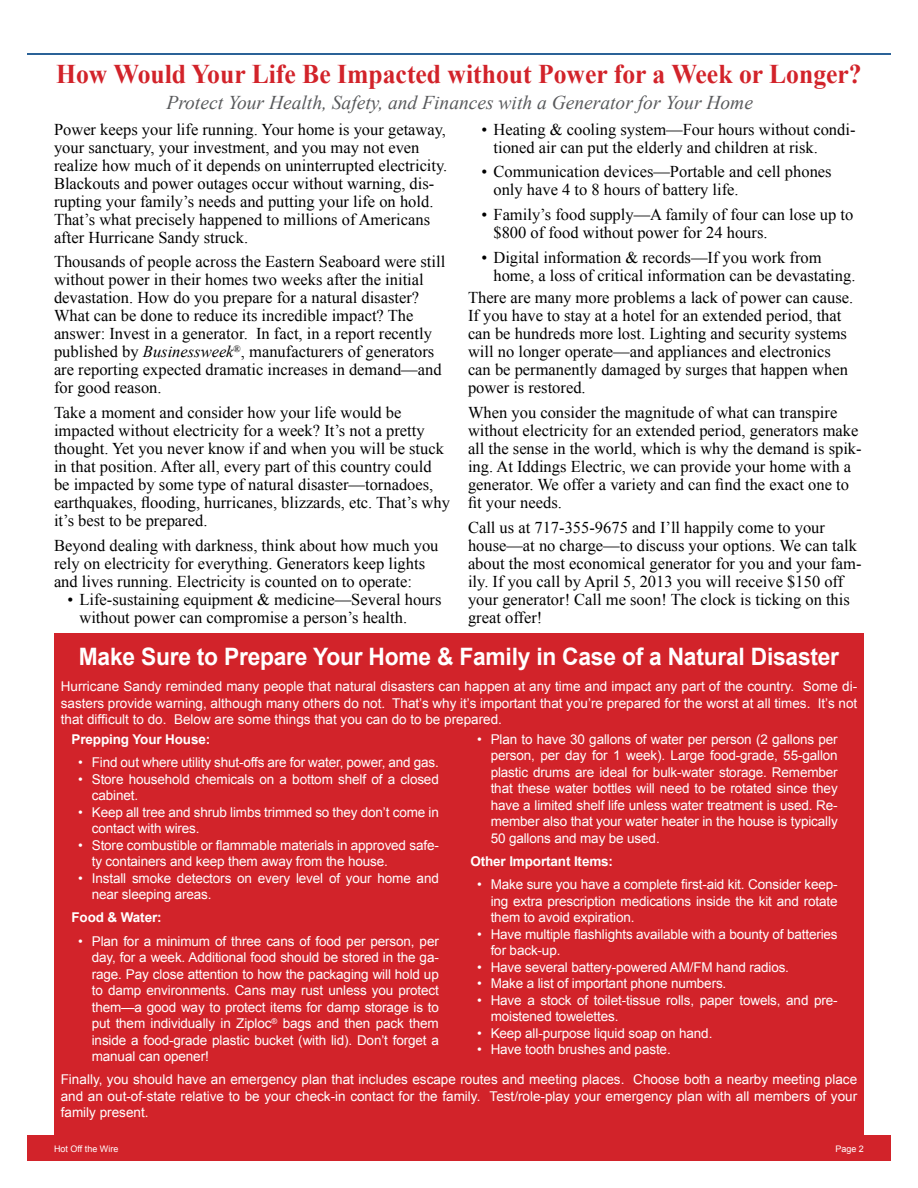
<style>
.page{position:relative;width:918px;height:1188px;background:#fff}
.page>*{position:absolute;margin:0;border:0;box-sizing:border-box;transform-origin:0 0}
.t1{font:700 27px "Times New Roman";color:#d2232a;scale:.95 1}
.t2{font:700 24px "Arial";letter-spacing:-.01em;color:#fff;scale:.95 1}
.t3{font:italic 19.5px "Times New Roman";color:#58595b}
.t4{font:16.5px/18px "Times New Roman";color:#000}
.t5{font:13.5px/16.5px "Arial";letter-spacing:-.01em;color:#fff}
.t6{font:700 13.5px "Arial";letter-spacing:-.01em;color:#fff}
.t7{font:10.5px/10.5px "Arial";color:#fff}
.t8{font:9px "Arial";color:#fff}
.s1{font-style:italic}
</style>
<div class="page">
<div style="left:27px;top:1136px;width:864px;height:25px;background:#d2232a"></div>
<div style="left:54px;top:634px;width:810px;height:502px;background:#d2232a"></div>
<hr style="left:27px;top:53px;width:864px;height:2px;background:#20639c">
<h1 class="t1" style="left:56px;top:55px;width:850px">How Would Your Life Be Impacted without Power for a Week or Longer?</h1>
<p class="t4" style="left:54px;top:120px;width:395px">Power keeps your life running. Your home is your getaway, your sanctuary, your investment, and you may not even realize how much of it depends on uninterrupted electricity.<br>Blackouts and power outages occur without warning, dis&shy;rupting your family’s needs and putting your life on hold.<br>That’s what precisely happened to millions of Americans after Hurricane Sandy struck.</p>
<p class="t4" style="left:54px;top:253px;width:393px">Thousands of people across the Eastern Seaboard were still without power in their homes two weeks after the initial devastation. How do you prepare for a natural disaster?<br>What can be done to reduce its incredible impact? The answer: Invest in a generator. In fact, in a report recently published by <span class="s1">Businessweek</span><sup>®</sup>, manufacturers of generators are reporting expected dramatic increases in demand—and for good reason.</p>
<p class="t4" style="left:54px;top:403px;width:398px">Take a moment and consider how your life would be impacted without electricity for a week? It’s not a pretty thought. Yet you never know if and when you will be stuck in that position. After all, every part of this country could be impacted by some type of natural disaster—tornadoes, earthquakes, flooding, hurricanes, blizzards, etc. That’s why it’s best to be prepared.</p>
<p class="t4" style="left:54px;top:536px;width:386px">Beyond dealing with darkness, think about how much you rely on electricity for everything. Generators keep lights and lives running. Electricity is counted on to operate:</p>
<p class="t4" style="left:79px;top:590px;width:364px;text-indent:-12px">• Life-sustaining equipment &amp; medicine—Several hours without power can compromise a person’s health.</p>
<p class="t3" style="left:166px;top:89px;width:588px">Protect Your Health, Safety, and Finances with a Generator for Your Home</p>
<p class="t4" style="left:493px;top:120px;width:364px;text-indent:-12px">• Heating &amp; cooling system—Four hours without condi&shy;tioned air can put the elderly and children at risk.</p>
<p class="t4" style="left:493px;top:163px;width:340px;text-indent:-12px">• Communication devices—Portable and cell phones only have 4 to 8 hours of battery life.</p>
<p class="t4" style="left:493px;top:205px;width:361px;text-indent:-12px">• Family’s food supply—A family of four can lose up to $800 of food without power for 24 hours.</p>
<p class="t4" style="left:493px;top:248px;width:364px;text-indent:-12px">• Digital information &amp; records—If you work from home, a loss of critical information can be devastating.</p>
<p class="t4" style="left:468px;top:288px;width:387px">There are many more problems a lack of power can cause.<br>If you have to stay at a hotel for an extended period, that can be hundreds more lost. Lighting and security systems will no longer operate—and appliances and electronics can be permanently damaged by surges that happen when power is restored.</p>
<p class="t4" style="left:468px;top:403px;width:395px">When you consider the magnitude of what can transpire without electricity for an extended period, generators make all the sense in the world, which is why the demand is spik&shy;ing. At Iddings Electric, we can provide your home with a generator. We offer a variety and can find the exact one to fit your needs.</p>
<p class="t4" style="left:468px;top:518px;width:395px">Call us at 717-355-9675 and I’ll happily come to your house—at no charge—to discuss your options. We can talk about the most economical generator for you and your fam&shy;ily. If you call by April 5, 2013 you will receive $150 off your generator! Call me soon! The clock is ticking on this great offer!</p>
<h2 class="t2" style="left:79px;top:641px;width:802px">Make Sure to Prepare Your Home &amp; Family in Case of a Natural Disaster</h2>
<p class="t5" style="left:61px;top:679px;width:798px;text-align:justify">Hurricane Sandy reminded many people that natural disasters can happen at any time and impact any part of the country. Some di&shy;sasters provide warning, although many others do not. That’s why it’s important that you’re prepared for the worst at all times. It’s not that difficult to do. Below are some things that you can do to be prepared.</p>
<p class="t6" style="left:72px;top:730px;width:140px">Prepping Your House:</p>
<p class="t5" style="left:78px;top:754px;width:362px">• Find out where utility shut-offs are for water, power, and gas.</p>
<p class="t5" style="left:92px;top:771px;width:349px;text-indent:-14px">• Store household chemicals on a bottom shelf of a closed cabinet.</p>
<p class="t5" style="left:92px;top:804px;width:349px;text-indent:-14px">• Keep all tree and shrub limbs trimmed so they don’t come in contact with wires.</p>
<p class="t5" style="left:92px;top:837px;width:349px;text-indent:-14px">• Store combustible or flammable materials in approved safe&shy;ty containers and keep them away from the house.</p>
<p class="t5" style="left:92px;top:870px;width:349px;text-indent:-14px">• Install smoke detectors on every level of your home and near sleeping areas.</p>
<p class="t6" style="left:72px;top:909px;width:92px">Food &amp; Water:</p>
<p class="t5" style="left:92px;top:933px;width:349px;text-align:justify;text-indent:-13px">• Plan for a minimum of three cans of food per person, per day, for a week. Additional food should be stored in the ga&shy;rage. Pay close attention to how the packaging will hold up to damp environments. Cans may rust unless you protect them—a good way to protect items for damp storage is to put them individually in Ziploc<sup>®</sup> bags and then pack them inside a food-grade plastic bucket (with lid). Don’t forget a manual can opener!</p>
<p class="t5" style="left:491px;top:731px;width:349px;text-align:justify;text-indent:-14px">• Plan to have 30 gallons of water per person (2 gallons per person, per day for 1 week). Large food-grade, 55-gallon plastic drums are ideal for bulk-water storage. Remember that these water bottles will need to be rotated since they have a limited shelf life unless water treatment is used. Re&shy;member also that your water heater in the house is typically 50 gallons and may be used.</p>
<p class="t6" style="left:470px;top:852px;width:144px">Other Important Items:</p>
<p class="t5" style="left:491px;top:876px;width:349px;text-align:justify;text-indent:-14px">• Make sure you have a complete first-aid kit. Consider keep&shy;ing extra prescription medications inside the kit and rotate them to avoid expiration.</p>
<p class="t5" style="left:491px;top:926px;width:349px;text-indent:-14px">• Have multiple flashlights available with a bounty of batteries for back-up.</p>
<p class="t5" style="left:477px;top:959px;width:313px">• Have several battery-powered AM/FM hand radios.</p>
<p class="t5" style="left:477px;top:975px;width:251px">• Make a list of important phone numbers.</p>
<p class="t5" style="left:491px;top:992px;width:349px;text-indent:-14px">• Have a stock of toilet-tissue rolls, paper towels, and pre&shy;moistened towelettes.</p>
<p class="t5" style="left:477px;top:1025px;width:237px">• Keep all-purpose liquid soap on hand.</p>
<p class="t5" style="left:477px;top:1041px;width:195px">• Have tooth brushes and paste.</p>
<p class="t5" style="left:61px;top:1072px;width:798px;text-align:justify">Finally, you should have an emergency plan that includes escape routes and meeting places. Choose both a nearby meeting place and an out-of-state relative to be your check-in contact for the family. Test/role-play your emergency plan with all members of your family present.</p>
<p class="t7" style="left:59px;top:1138px;width:59px">Clear the Air<br>Page 2</p>
<p class="t8" style="left:54px;top:1143px;width:66px">Hot Off the Wire</p>
<p class="t8" style="left:835px;top:1143px;width:30px">Page 2</p>
</div>
